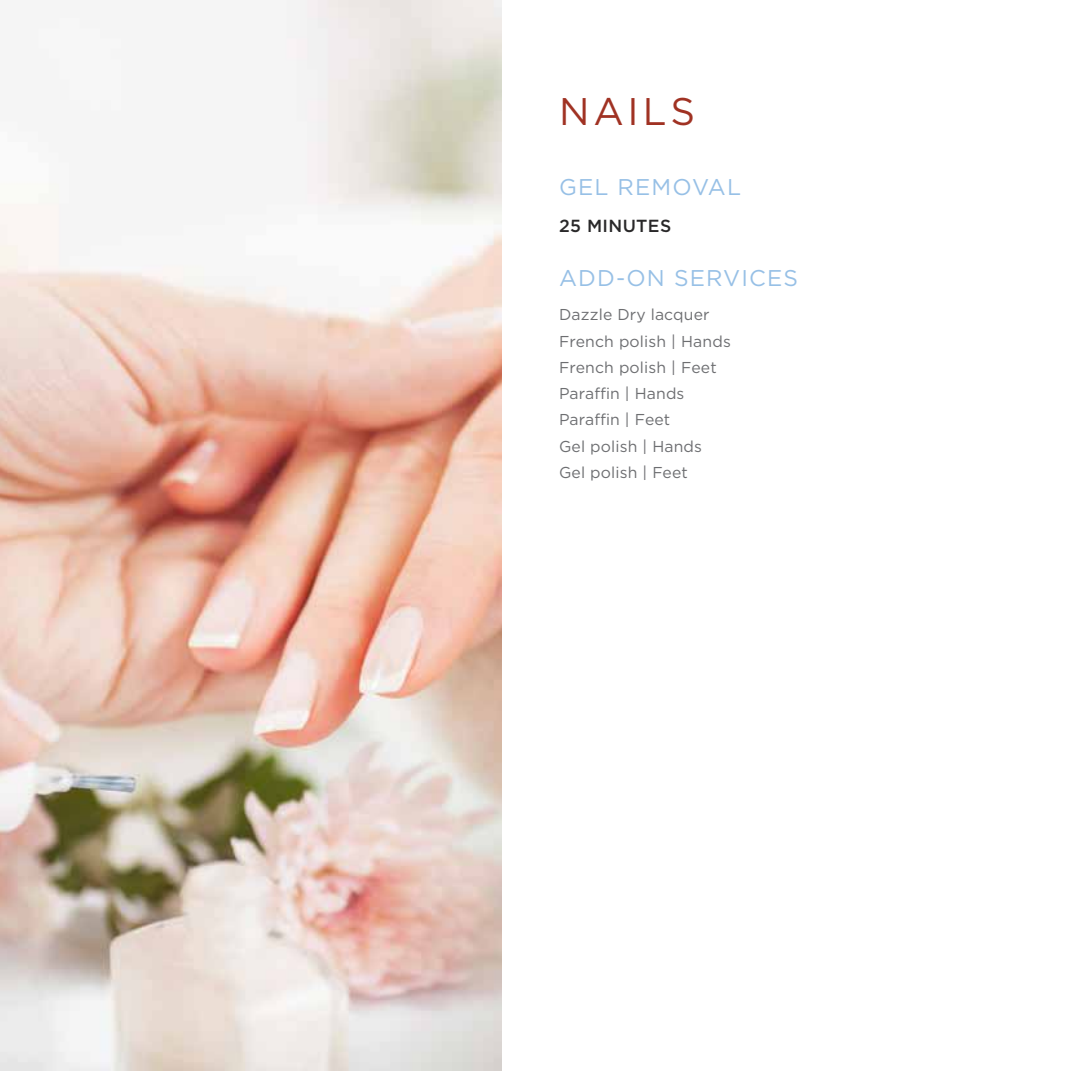
<style>
.page{position:relative;width:1071px;height:1071px;background:#fff}
.page>*{position:absolute;margin:0;border:0;box-sizing:border-box;transform-origin:0 0}
.t1{font:38.5px "Gotham";letter-spacing:.1em;color:#a03223}
.t2{font:22.75px "Gotham";letter-spacing:.05em;color:#97c0e6}
.t3{font:500 17.5px "Gotham";letter-spacing:.02em;color:#292829}
.t4{font:15.75px/26.2px "Gotham";letter-spacing:.01em;color:#6d6e71}
</style>
<div class="page">
<img style="left:0;top:0;width:501px;height:1071px">
<h1 class="t1" style="left:559px;top:87px;width:137px">NAILS</h1>
<h2 class="t2" style="left:559px;top:173px;width:184px">GEL REMOVAL</h2>
<p class="t3" style="left:559px;top:214px;width:114px">25 MINUTES</p>
<h2 class="t2" style="left:559px;top:264px;width:240px">ADD-ON SERVICES</h2>
<p class="t4" style="left:559px;top:301px;width:173px">Dazzle Dry lacquer<br>French polish | Hands<br>French polish | Feet<br>Paraffin | Hands<br>Paraffin | Feet<br>Gel polish | Hands<br>Gel polish | Feet</p>
</div>
